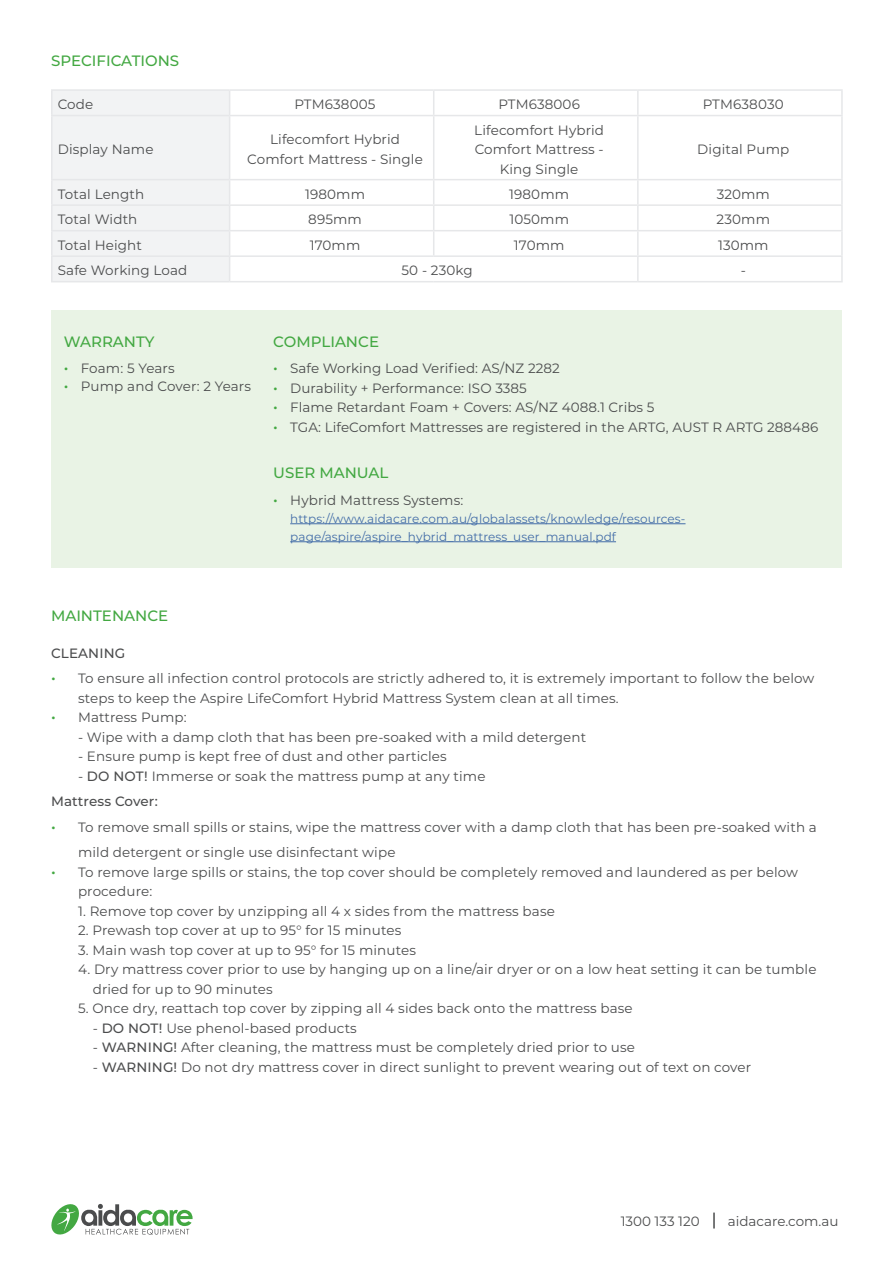
<style>
.page{position:relative;width:893px;height:1263px;background:#fff}
.page>*{position:absolute;margin:0;border:0;box-sizing:border-box;transform-origin:0 0}
.t1{font:500 15px "Montserrat";color:#43a842}
.t2{font:13.5px/19.5px "Montserrat";letter-spacing:.01em;color:#4b4c4d}
.t3{font:500 13.5px "Montserrat";letter-spacing:.01em;color:#4b4c4d}
.t4{font:12px/18px "Montserrat";letter-spacing:.01em;color:#436da8}
.s1{font-weight:500;font-size:15px;color:#43a842}
.s2{font-weight:500}
</style>
<div class="page">
<svg style="left:51px;top:1204px;width:142px;height:31px"></svg>
<svg style="left:713px;top:1212px;width:2px;height:16px"></svg>
<hr style="left:51px;top:89px;width:179px;height:2px;background:#e6e7e9">
<hr style="left:51px;top:91px;width:2px;height:24px;background:#e6e7e9">
<hr style="left:230px;top:89px;width:204px;height:2px;background:#e6e7e9">
<hr style="left:434px;top:89px;width:204px;height:2px;background:#e6e7e9">
<hr style="left:638px;top:89px;width:205px;height:2px;background:#e6e7e9">
<hr style="left:51px;top:115px;width:179px;height:1px;background:#e6e7e9">
<hr style="left:51px;top:116px;width:2px;height:63px;background:#e6e7e9">
<hr style="left:230px;top:115px;width:204px;height:1px;background:#e6e7e9">
<hr style="left:434px;top:115px;width:204px;height:1px;background:#e6e7e9">
<hr style="left:638px;top:115px;width:205px;height:1px;background:#e6e7e9">
<hr style="left:51px;top:179px;width:179px;height:1px;background:#e6e7e9">
<hr style="left:51px;top:180px;width:2px;height:24px;background:#e6e7e9">
<hr style="left:230px;top:179px;width:204px;height:1px;background:#e6e7e9">
<hr style="left:434px;top:179px;width:204px;height:1px;background:#e6e7e9">
<hr style="left:638px;top:179px;width:205px;height:1px;background:#e6e7e9">
<hr style="left:51px;top:204px;width:179px;height:2px;background:#e6e7e9">
<hr style="left:51px;top:206px;width:2px;height:24px;background:#e6e7e9">
<hr style="left:230px;top:204px;width:204px;height:2px;background:#e6e7e9">
<hr style="left:434px;top:204px;width:204px;height:2px;background:#e6e7e9">
<hr style="left:638px;top:204px;width:205px;height:2px;background:#e6e7e9">
<hr style="left:51px;top:230px;width:179px;height:1px;background:#e6e7e9">
<hr style="left:51px;top:231px;width:2px;height:24px;background:#e6e7e9">
<hr style="left:230px;top:230px;width:204px;height:1px;background:#e6e7e9">
<hr style="left:434px;top:230px;width:204px;height:1px;background:#e6e7e9">
<hr style="left:638px;top:230px;width:205px;height:1px;background:#e6e7e9">
<hr style="left:51px;top:255px;width:179px;height:2px;background:#e6e7e9">
<hr style="left:51px;top:257px;width:2px;height:24px;background:#e6e7e9">
<hr style="left:230px;top:255px;width:204px;height:2px;background:#e6e7e9">
<div style="left:53px;top:91px;width:177px;height:190px;background:#f2f3f4"></div>
<hr style="left:434px;top:255px;width:204px;height:2px;background:#e6e7e9">
<hr style="left:638px;top:255px;width:205px;height:2px;background:#e6e7e9">
<hr style="left:51px;top:281px;width:179px;height:1px;background:#e6e7e9">
<hr style="left:230px;top:281px;width:204px;height:1px;background:#e6e7e9">
<hr style="left:434px;top:281px;width:204px;height:1px;background:#e6e7e9">
<hr style="left:638px;top:281px;width:205px;height:1px;background:#e6e7e9">
<svg style="left:433px;top:91px;width:1px;height:24px"></svg>
<hr style="left:637px;top:91px;width:2px;height:24px;background:#e6e7e9">
<hr style="left:841px;top:91px;width:2px;height:24px;background:#e6e7e9">
<hr style="left:433px;top:116px;width:1px;height:63px;background:#e6e7e9">
<hr style="left:637px;top:116px;width:2px;height:63px;background:#e6e7e9">
<hr style="left:841px;top:116px;width:2px;height:63px;background:#e6e7e9">
<hr style="left:637px;top:180px;width:2px;height:24px;background:#e6e7e9">
<hr style="left:841px;top:180px;width:2px;height:24px;background:#e6e7e9">
<hr style="left:637px;top:206px;width:2px;height:24px;background:#e6e7e9">
<hr style="left:841px;top:206px;width:2px;height:24px;background:#e6e7e9">
<svg style="left:433px;top:180px;width:1px;height:75px"></svg>
<hr style="left:637px;top:231px;width:2px;height:24px;background:#e6e7e9">
<hr style="left:841px;top:231px;width:2px;height:24px;background:#e6e7e9">
<hr style="left:637px;top:257px;width:2px;height:24px;background:#e6e7e9">
<hr style="left:841px;top:257px;width:2px;height:24px;background:#e6e7e9">
<div style="left:51px;top:311px;width:791px;height:257px;background:#e9f3e5"></div>
<hr style="left:290px;top:523px;width:395px;height:1px;background:#436da8">
<hr style="left:290px;top:541px;width:326px;height:1px;background:#436da8">
<p class="t1" style="left:51px;top:50px;width:130px">SPECIFICATIONS</p>
<p class="t2" style="left:58px;top:94px;width:37px">Code</p>
<p class="t2" style="left:295px;top:94px;width:82px">PTM638005</p>
<p class="t2" style="left:498px;top:94px;width:83px">PTM638006</p>
<p class="t2" style="left:703px;top:94px;width:82px">PTM638030</p>
<p class="t2" style="left:58px;top:139px;width:97px">Display Name</p>
<p class="t2" style="left:247px;top:129px;width:177px;text-align:center">Lifecomfort Hybrid<br>Comfort Mattress - Single</p>
<p class="t2" style="left:474px;top:120px;width:131px">Lifecomfort Hybrid<br>Comfort Mattress -</p>
<p class="t2" style="left:500px;top:159px;width:80px">King Single</p>
<p class="t2" style="left:697px;top:139px;width:94px">Digital Pump</p>
<p class="t2" style="left:58px;top:184px;width:88px">Total Length</p>
<p class="t2" style="left:305px;top:184px;width:61px">1980mm</p>
<p class="t2" style="left:509px;top:184px;width:61px">1980mm</p>
<p class="t2" style="left:717px;top:184px;width:55px">320mm</p>
<p class="t2" style="left:58px;top:209px;width:81px">Total Width</p>
<p class="t2" style="left:308px;top:209px;width:55px">895mm</p>
<p class="t2" style="left:509px;top:209px;width:61px">1050mm</p>
<p class="t2" style="left:717px;top:209px;width:55px">230mm</p>
<p class="t2" style="left:58px;top:235px;width:86px">Total Height</p>
<p class="t2" style="left:310px;top:235px;width:52px">170mm</p>
<p class="t2" style="left:514px;top:235px;width:52px">170mm</p>
<p class="t2" style="left:718px;top:235px;width:52px">130mm</p>
<p class="t2" style="left:58px;top:260px;width:131px">Safe Working Load</p>
<p class="t2" style="left:401px;top:260px;width:73px">50 - 230kg</p>
<p class="t2" style="left:741px;top:260px;width:7px">-</p>
<p class="t1" style="left:64px;top:331px;width:92px">WARRANTY</p>
<p class="t2" style="left:64px;top:358px;width:112px"><span class="s1">•</span> Foam: 5 Years</p>
<p class="t2" style="left:64px;top:376px;width:189px"><span class="s1">•</span> Pump and Cover: 2 Years</p>
<p class="t1" style="left:273px;top:331px;width:107px">COMPLIANCE</p>
<p class="t2" style="left:273px;top:358px;width:288px"><span class="s1">•</span> Safe Working Load Verified: AS/NZ 2282</p>
<p class="t2" style="left:273px;top:378px;width:255px"><span class="s1">•</span> Durability + Performance: ISO 3385</p>
<p class="t2" style="left:273px;top:397px;width:383px"><span class="s1">•</span> Flame Retardant Foam + Covers: AS/NZ 4088.1 Cribs 5</p>
<p class="t2" style="left:273px;top:417px;width:547px"><span class="s1">•</span> TGA: LifeComfort Mattresses are registered in the ARTG, AUST R ARTG 288486</p>
<p class="t1" style="left:273px;top:462px;width:117px">USER MANUAL</p>
<p class="t2" style="left:273px;top:489px;width:192px"><span class="s1">•</span> Hybrid Mattress Systems:</p>
<p class="t4" style="left:290px;top:509px;width:397px">https://www.aidacare.com.au/globalassets/knowledge/resources&shy;page/aspire/aspire_hybrid_mattress_user_manual.pdf</p>
<p class="t1" style="left:51px;top:605px;width:119px">MAINTENANCE</p>
<p class="t3" style="left:51px;top:643px;width:76px">CLEANING</p>
<p class="t2" style="left:78px;top:668px;width:738px;text-indent:-27px"><span class="s1">•</span> To ensure all infection control protocols are strictly adhered to, it is extremely important to follow the below steps to keep the Aspire LifeComfort Hybrid Mattress System clean at all times.</p>
<p class="t2" style="left:51px;top:707px;width:137px"><span class="s1">•</span> Mattress Pump:</p>
<p class="t2" style="left:78px;top:727px;width:510px">- Wipe with a damp cloth that has been pre-soaked with a mild detergent</p>
<p class="t2" style="left:78px;top:746px;width:370px">- Ensure pump is kept free of dust and other particles</p>
<p class="t2" style="left:78px;top:766px;width:409px">- <span class="s2">DO NOT!</span> Immerse or soak the mattress pump at any time</p>
<p class="t3" style="left:51px;top:792px;width:108px">Mattress Cover:</p>
<p class="t2" style="left:78px;top:814px;width:740px;line-height:25.5px;text-indent:-27px"><span class="s1">•</span> To remove small spills or stains, wipe the mattress cover with a damp cloth that has been pre-soaked with a mild detergent or single use disinfectant wipe</p>
<p class="t2" style="left:78px;top:862px;width:722px;text-indent:-27px"><span class="s1">•</span> To remove large spills or stains, the top cover should be completely removed and laundered as per below procedure:</p>
<p class="t2" style="left:78px;top:901px;width:478px">1. Remove top cover by unzipping all 4 x sides from the mattress base</p>
<p class="t2" style="left:78px;top:920px;width:325px">2. Prewash top cover at up to 95° for 15 minutes</p>
<p class="t2" style="left:78px;top:940px;width:339px">3. Main wash top cover at up to 95° for 15 minutes</p>
<p class="t2" style="left:93px;top:959px;width:725px;text-indent:-15px">4. Dry mattress cover prior to use by hanging up on a line/air dryer or on a low heat setting it can be tumble dried for up to 90 minutes</p>
<p class="t2" style="left:78px;top:998px;width:556px">5. Once dry, reattach top cover by zipping all 4 sides back onto the mattress base</p>
<p class="t2" style="left:93px;top:1018px;width:266px">- <span class="s2">DO NOT!</span> Use phenol-based products</p>
<p class="t2" style="left:93px;top:1037px;width:544px">- <span class="s2">WARNING!</span> After cleaning, the mattress must be completely dried prior to use</p>
<p class="t2" style="left:93px;top:1057px;width:660px">- <span class="s2">WARNING!</span> Do not dry mattress cover in direct sunlight to prevent wearing out of text on cover</p>
<p class="t2" style="left:621px;top:1210px;width:80px">1300 133 120</p>
<p class="t2" style="left:728px;top:1210px;width:112px">aidacare.com.au</p>
</div>
